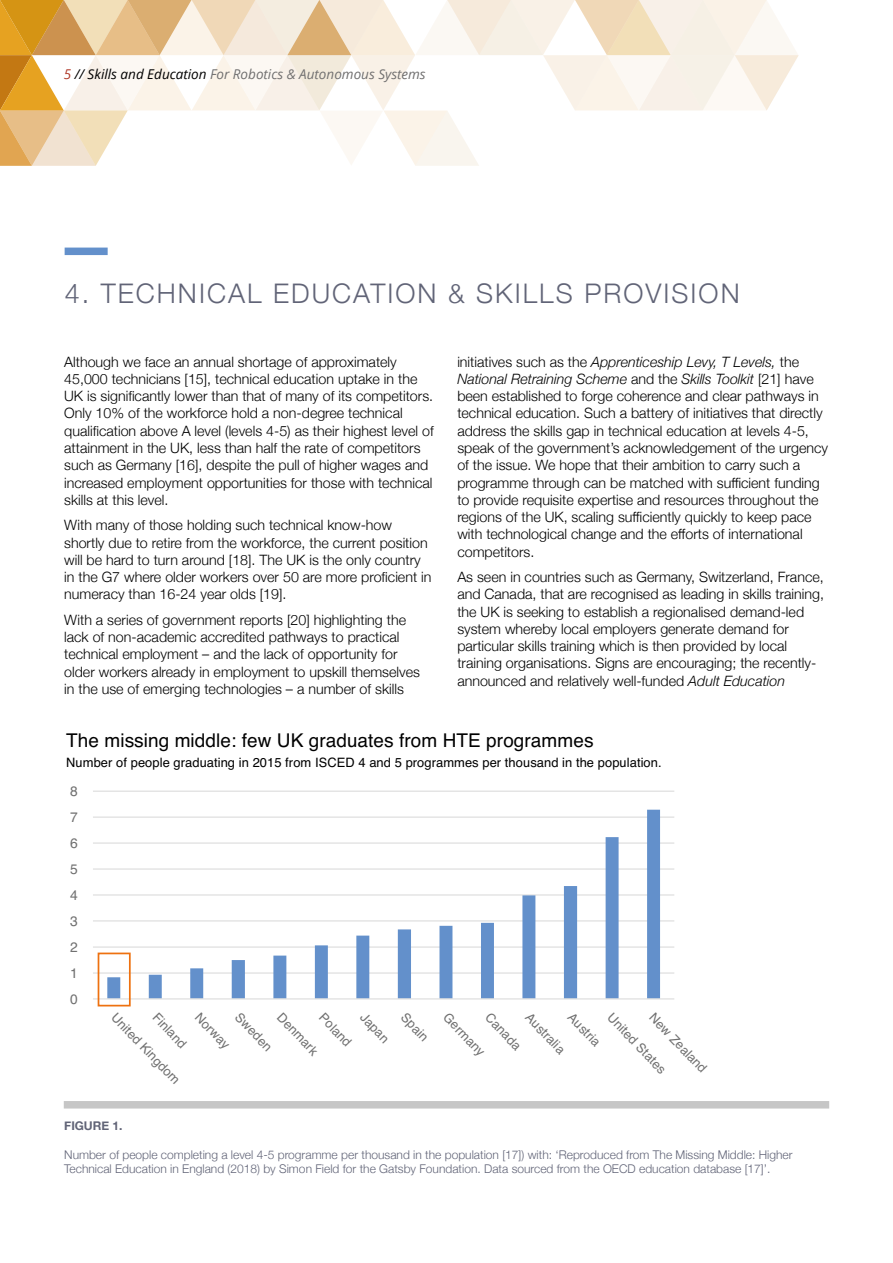
<style>
.page{position:relative;width:893px;height:1263px;background:#fff}
.page>*{position:absolute;margin:0;border:0;box-sizing:border-box;transform-origin:0 0}
.t1{font:300 27px "Helvetica Neue";letter-spacing:.075em;color:#616477}
.t2{font:18.9px "Helvetica";letter-spacing:.005em;color:#000}
.t3{font:300 14.25px/17.2px "Helvetica Neue";color:#000}
.t4{font:13.8px "Helvetica";color:#707070}
.t5{font:italic 13.5px "Open Sans";color:#706f6f}
.t6{font:12.9px "Helvetica";color:#707070}
.t7{font:12.9px "Helvetica";letter-spacing:.005em;color:#000}
.t8{font:300 12px/14.4px "Helvetica Neue";color:#616477}
.t9{font:700 12px "Helvetica Neue";color:#616477}
.s1{color:#ae3726}
.s2{color:#000}
.s3{font-style:italic}
</style>
<div class="page">
<svg style="left:0;top:0;width:799px;height:166px"></svg>
<div style="left:64px;top:1101px;width:765px;height:7px;background:#c6c6c6"></div>
<div style="left:65px;top:248px;width:43px;height:7px;background:#6390cb"></div>
<hr style="left:93px;top:972px;width:581px;height:2px;background:#e1e1e1">
<hr style="left:93px;top:946px;width:581px;height:2px;background:#e1e1e1">
<hr style="left:93px;top:920px;width:581px;height:1px;background:#e1e1e1">
<hr style="left:93px;top:894px;width:581px;height:2px;background:#e1e1e1">
<hr style="left:93px;top:868px;width:581px;height:2px;background:#e1e1e1">
<hr style="left:93px;top:842px;width:581px;height:2px;background:#e1e1e1">
<hr style="left:93px;top:816px;width:581px;height:2px;background:#e1e1e1">
<hr style="left:93px;top:790px;width:581px;height:2px;background:#e1e1e1">
<svg style="left:107px;top:810px;width:553px;height:188px"></svg>
<hr style="left:93px;top:998px;width:581px;height:1px;background:#e1e1e1">
<div style="left:98px;top:952px;width:33px;height:54px;border:2px solid #ee7110"></div>
<p class="t5" style="left:64px;top:65px;width:363px"><span class="s1">5</span> <span class="s2">// Skills and Education</span> For Robotics &amp; Autonomous Systems</p>
<p class="t1" style="left:65px;top:272px;width:676px">4. TECHNICAL EDUCATION &amp; SKILLS PROVISION</p>
<p class="t3" style="left:64px;top:352px;width:371px">Although we face an annual shortage of approximately 45,000 technicians [15], technical education uptake in the UK is significantly lower than that of many of its competitors.<br>Only 10% of the workforce hold a non-degree technical qualification above A level (levels 4-5) as their highest level of attainment in the UK, less than half the rate of competitors such as Germany [16], despite the pull of higher wages and increased employment opportunities for those with technical skills at this level.</p>
<p class="t3" style="left:64px;top:515px;width:369px">With many of those holding such technical know-how shortly due to retire from the workforce, the current position will be hard to turn around [18]. The UK is the only country in the G7 where older workers over 50 are more proficient in numeracy than 16-24 year olds [19].</p>
<p class="t3" style="left:64px;top:610px;width:357px">With a series of government reports [20] highlighting the lack of non-academic accredited pathways to practical technical employment – and the lack of opportunity for older workers already in employment to upskill themselves in the use of emerging technologies – a number of skills</p>
<p class="t3" style="left:457px;top:352px;width:372px">initiatives such as the <span class="s3">Apprenticeship Levy, T Levels,</span> the <span class="s3">National Retraining Scheme</span> and the <span class="s3">Skills Toolkit</span> [21] have been established to forge coherence and clear pathways in technical education. Such a battery of initiatives that directly address the skills gap in technical education at levels 4-5, speak of the government’s acknowledgement of the urgency of the issue. We hope that their ambition to carry such a programme through can be matched with sufficient funding to provide requisite expertise and resources throughout the regions of the UK, scaling sufficiently quickly to keep pace with technological change and the efforts of international competitors.</p>
<p class="t3" style="left:457px;top:567px;width:368px">As seen in countries such as Germany, Switzerland, France, and Canada, that are recognised as leading in skills training, the UK is seeking to establish a regionalised demand-led system whereby local employers generate demand for particular skills training which is then provided by local training organisations. Signs are encouraging; the recently&shy;announced and relatively well-funded <span class="s3">Adult Education</span></p>
<p class="t2" style="left:66px;top:725px;width:529px">The missing middle: few UK graduates from HTE programmes</p>
<p class="t7" style="left:66px;top:753px;width:597px">Number of people graduating in 2015 from ISCED 4 and 5 programmes per thousand in the population.</p>
<p class="t4" style="left:70px;top:780px;width:9px">8</p>
<p class="t4" style="left:70px;top:806px;width:9px">7</p>
<p class="t4" style="left:70px;top:832px;width:9px">6</p>
<p class="t4" style="left:70px;top:858px;width:9px">5</p>
<p class="t4" style="left:70px;top:884px;width:9px">4</p>
<p class="t4" style="left:70px;top:910px;width:9px">3</p>
<p class="t4" style="left:70px;top:936px;width:9px">2</p>
<p class="t4" style="left:70px;top:962px;width:9px">1</p>
<p class="t4" style="left:70px;top:988px;width:9px">0</p>
<p class="t6" style="left:162px;top:1008px;width:44px;rotate:46deg">Finland</p>
<p class="t6" style="left:204px;top:1008px;width:46px;rotate:46deg">Norway</p>
<p class="t6" style="left:245px;top:1008px;width:49px;rotate:46deg">Sweden</p>
<p class="t6" style="left:286px;top:1008px;width:54px;rotate:46deg">Denmark</p>
<p class="t6" style="left:328px;top:1008px;width:42px;rotate:46deg">Poland</p>
<p class="t6" style="left:370px;top:1008px;width:37px;rotate:46deg">Japan</p>
<p class="t6" style="left:410px;top:1008px;width:35px;rotate:46deg">Spain</p>
<p class="t6" style="left:453px;top:1008px;width:55px;rotate:46deg">Germany</p>
<p class="t6" style="left:495px;top:1008px;width:47px;rotate:46deg">Canada</p>
<p class="t6" style="left:535px;top:1008px;width:52px;rotate:46deg">Australia</p>
<p class="t6" style="left:577px;top:1008px;width:42px;rotate:46deg">Austria</p>
<p class="t6" style="left:617px;top:1008px;width:80px;rotate:46deg">United States</p>
<p class="t6" style="left:659px;top:1008px;width:78px;rotate:46deg">New Zealand</p>
<p class="t6" style="left:121px;top:1008px;width:94px;rotate:46deg">United Kingdom</p>
<p class="t9" style="left:64px;top:1116px;width:60px">FIGURE 1.</p>
<p class="t8" style="left:64px;top:1146px;width:730px">Number of people completing a level 4-5 programme per thousand in the population [17]) with: ‘Reproduced from The Missing Middle: Higher<br>Technical Education in England (2018) by Simon Field for the Gatsby Foundation. Data sourced from the OECD education database [17]’.</p>
</div>
